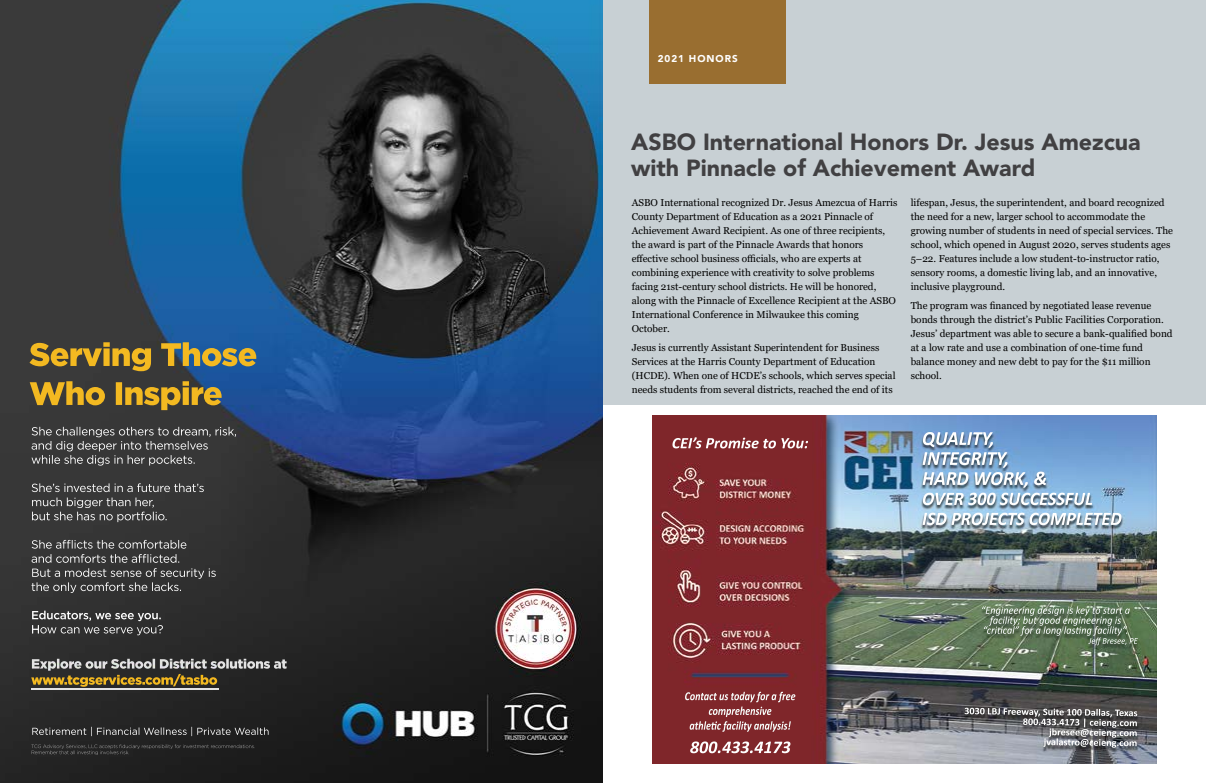
<style>
.page{position:relative;width:1206px;height:783px;background:#fff}
.page>*{position:absolute;margin:0;border:0;box-sizing:border-box;transform-origin:0 0}
.t1{font:900 23.2px/26.5px "Avenir LT Std";color:#414042}
.t2{font:10px/14px "Georgia";color:#000}
.t3{font:900 9.9px "Avenir LT Std";letter-spacing:.1em;color:#fff}
</style>
<div class="page">
<div style="left:603px;top:0;width:603px;height:405px;background:#c8d0d4"></div>
<div style="left:650px;top:0;width:136px;height:83px;background:#996e30"></div>
<img style="left:0;top:0;width:603px;height:783px">
<img style="left:31px;top:688px;width:188px;height:1px">
<img style="left:653px;top:415px;width:504px;height:348px">
<p class="t3" style="left:658px;top:53px;width:82px">2021 HONORS</p>
<h1 class="t1" style="left:631px;top:128px;width:511px">ASBO International Honors Dr. Jesus Amezcua with Pinnacle of Achievement Award</h1>
<p class="t2" style="left:632px;top:195px;width:267px">ASBO International recognized Dr. Jesus Amezcua of Harris County Department of Education as a 2021 Pinnacle of Achievement Award Recipient. As one of three recipients, the award is part of the Pinnacle Awards that honors effective school business officials, who are experts at combining experience with creativity to solve problems facing 21st-century school districts. He will be honored, along with the Pinnacle of Excellence Recipient at the ASBO International Conference in Milwaukee this coming October.</p>
<p class="t2" style="left:632px;top:341px;width:265px">Jesus is currently Assistant Superintendent for Business Services at the Harris County Department of Education (HCDE). When one of HCDE’s schools, which serves special needs students from several districts, reached the end of its</p>
<p class="t2" style="left:911px;top:195px;width:264px">lifespan, Jesus, the superintendent, and board recognized the need for a new, larger school to accommodate the growing number of students in need of special services. The school, which opened in August 2020, serves students ages 5–22. Features include a low student-to-instructor ratio, sensory rooms, a domestic living lab, and an innovative, inclusive playground.</p>
<p class="t2" style="left:911px;top:299px;width:263px">The program was financed by negotiated lease revenue bonds through the district’s Public Facilities Corporation.<br>Jesus’ department was able to secure a bank-qualified bond at a low rate and use a combination of one-time fund balance money and new debt to pay for the $11 million school.</p>
</div>
